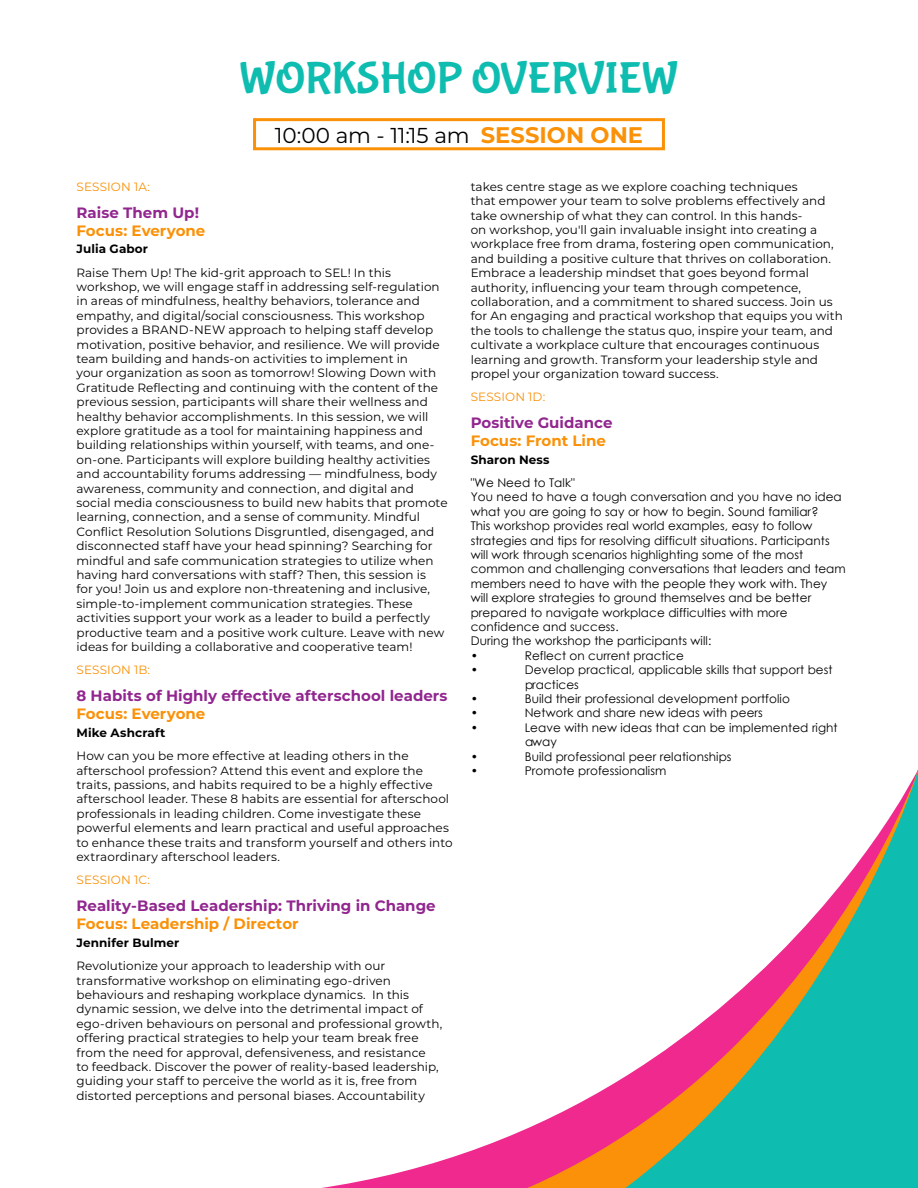
<style>
.page{position:relative;width:918px;height:1188px;background:#fff}
.page>*{position:absolute;margin:0;border:0;box-sizing:border-box;transform-origin:0 0}
.t1{font:45px "Bubblegum Sans";color:#0fbdb0}
.t2{font:21.6px "Montserrat";letter-spacing:-.01em;color:#000}
.t3{font:700 15px "Montserrat";color:#91268f}
.t4{font:700 15px "Montserrat";letter-spacing:.005em;color:#fa9108}
.t5{font:12px/14.4px "Montserrat";letter-spacing:.005em;color:#000}
.t6{font:12px/14.4px "Century Gothic";letter-spacing:.005em;color:#000}
.t7{font:700 12px "Montserrat";letter-spacing:.01em;color:#000}
.t8{font:12px "Montserrat";letter-spacing:.01em;color:#fa9108}
.s1{font-weight:700;font-size:22.5px;color:#fa9108}
</style>
<div class="page">
<svg style="left:321px;top:770px;width:597px;height:418px"></svg>
<div style="left:253px;top:118px;width:412px;height:32px;border:3px solid #fa9108"></div>
<h1 class="t1" style="left:240px;top:54px;width:439px">WORKSHOP OVERVIEW</h1>
<h2 class="t2" style="left:275px;top:120px;width:370px">10:00 am - 11:15 am <span class="s1">SESSION ONE</span></h2>
<p class="t8" style="left:76px;top:178px;width:75px">SESSION 1A:</p>
<p class="t3" style="left:76px;top:202px;width:124px">Raise Them Up!</p>
<p class="t4" style="left:76px;top:220px;width:130px">Focus: Everyone</p>
<p class="t7" style="left:76px;top:240px;width:73px">Julia Gabor</p>
<p class="t5" style="left:76px;top:265px;width:373px">Raise Them Up! The kid-grit approach to SEL! In this workshop, we will engage staff in addressing self-regulation in areas of mindfulness, healthy behaviors, tolerance and empathy, and digital/social consciousness. This workshop provides a BRAND-NEW approach to helping staff develop motivation, positive behavior, and resilience. We will provide team building and hands-on activities to implement in<br>your organization as soon as tomorrow! Slowing Down with Gratitude Reflecting and continuing with the content of the previous session, participants will share their wellness and healthy behavior accomplishments. In this session, we will explore gratitude as a tool for maintaining happiness and building relationships within yourself, with teams, and one&shy;on-one. Participants will explore building healthy activities and accountability forums addressing — mindfulness, body awareness, community and connection, and digital and social media consciousness to build new habits that promote learning, connection, and a sense of community. Mindful Conflict Resolution Solutions Disgruntled, disengaged, and disconnected staff have your head spinning? Searching for mindful and safe communication strategies to utilize when having hard conversations with staff? Then, this session is<br>for you! Join us and explore non-threatening and inclusive, simple-to-implement communication strategies. These activities support your work as a leader to build a perfectly productive team and a positive work culture. Leave with new ideas for building a collaborative and cooperative team!</p>
<p class="t8" style="left:76px;top:662px;width:75px">SESSION 1B:</p>
<p class="t3" style="left:76px;top:685px;width:373px">8 Habits of Highly effective afterschool leaders</p>
<p class="t4" style="left:76px;top:703px;width:130px">Focus: Everyone</p>
<p class="t7" style="left:76px;top:724px;width:90px">Mike Ashcraft</p>
<p class="t5" style="left:76px;top:748px;width:378px">How can you be more effective at leading others in the afterschool profession? Attend this event and explore the traits, passions, and habits required to be a highly effective afterschool leader. These 8 habits are essential for afterschool professionals in leading children. Come investigate these powerful elements and learn practical and useful approaches to enhance these traits and transform yourself and others into extraordinary afterschool leaders.</p>
<p class="t8" style="left:76px;top:872px;width:75px">SESSION 1C:</p>
<p class="t3" style="left:76px;top:895px;width:361px">Reality-Based Leadership: Thriving in Change</p>
<p class="t4" style="left:76px;top:913px;width:224px">Focus: Leadership / Director</p>
<p class="t7" style="left:76px;top:934px;width:104px">Jennifer Bulmer</p>
<p class="t5" style="left:76px;top:958px;width:367px">Revolutionize your approach to leadership with our transformative workshop on eliminating ego-driven behaviours and reshaping workplace dynamics. In this dynamic session, we delve into the detrimental impact of ego-driven behaviours on personal and professional growth, offering practical strategies to help your team break free from the need for approval, defensiveness, and resistance<br>to feedback. Discover the power of reality-based leadership, guiding your staff to perceive the world as it is, free from distorted perceptions and personal biases. Accountability</p>
<p class="t5" style="left:471px;top:179px;width:374px">takes centre stage as we explore coaching techniques<br>that empower your team to solve problems effectively and take ownership of what they can control. In this hands-<br>on workshop, you'll gain invaluable insight into creating a workplace free from drama, fostering open communication, and building a positive culture that thrives on collaboration.<br>Embrace a leadership mindset that goes beyond formal authority, influencing your team through competence, collaboration, and a commitment to shared success. Join us for An engaging and practical workshop that equips you with the tools to challenge the status quo, inspire your team, and cultivate a workplace culture that encourages continuous learning and growth. Transform your leadership style and propel your organization toward success.</p>
<p class="t8" style="left:471px;top:389px;width:76px">SESSION 1D:</p>
<p class="t3" style="left:471px;top:412px;width:143px">Positive Guidance</p>
<p class="t4" style="left:471px;top:430px;width:137px">Focus: Front Line</p>
<p class="t7" style="left:471px;top:451px;width:80px">Sharon Ness</p>
<p class="t6" style="left:471px;top:475px;width:377px">"We Need to Talk"<br>You need to have a tough conversation and you have no idea what you are going to say or how to begin. Sound familiar?<br>This workshop provides real world examples, easy to follow strategies and tips for resolving difficult situations. Participants will work through scenarios highlighting some of the most common and challenging conversations that leaders and team members need to have with the people they work with. They will explore strategies to ground themselves and be better prepared to navigate workplace difficulties with more confidence and success.<br>During the workshop the participants will:<br>•</p>
<p class="t6" style="left:525px;top:648px;width:161px">Reflect on current practice</p>
<p class="t6" style="left:471px;top:663px;width:9px">•</p>
<p class="t6" style="left:525px;top:663px;width:309px">Develop practical, applicable skills that support best practices</p>
<p class="t6" style="left:471px;top:691px;width:9px">•</p>
<p class="t6" style="left:525px;top:691px;width:267px">Build their professional development portfolio</p>
<p class="t6" style="left:471px;top:706px;width:9px">•</p>
<p class="t6" style="left:525px;top:706px;width:240px">Network and share new ideas with peers</p>
<p class="t6" style="left:471px;top:720px;width:9px">•</p>
<p class="t6" style="left:525px;top:720px;width:315px">Leave with new ideas that can be implemented right away</p>
<p class="t6" style="left:471px;top:749px;width:9px">•</p>
<p class="t6" style="left:525px;top:749px;width:208px">Build professional peer relationships</p>
<p class="t6" style="left:471px;top:763px;width:9px">•</p>
<p class="t6" style="left:525px;top:763px;width:143px">Promote professionalism</p>
</div>
